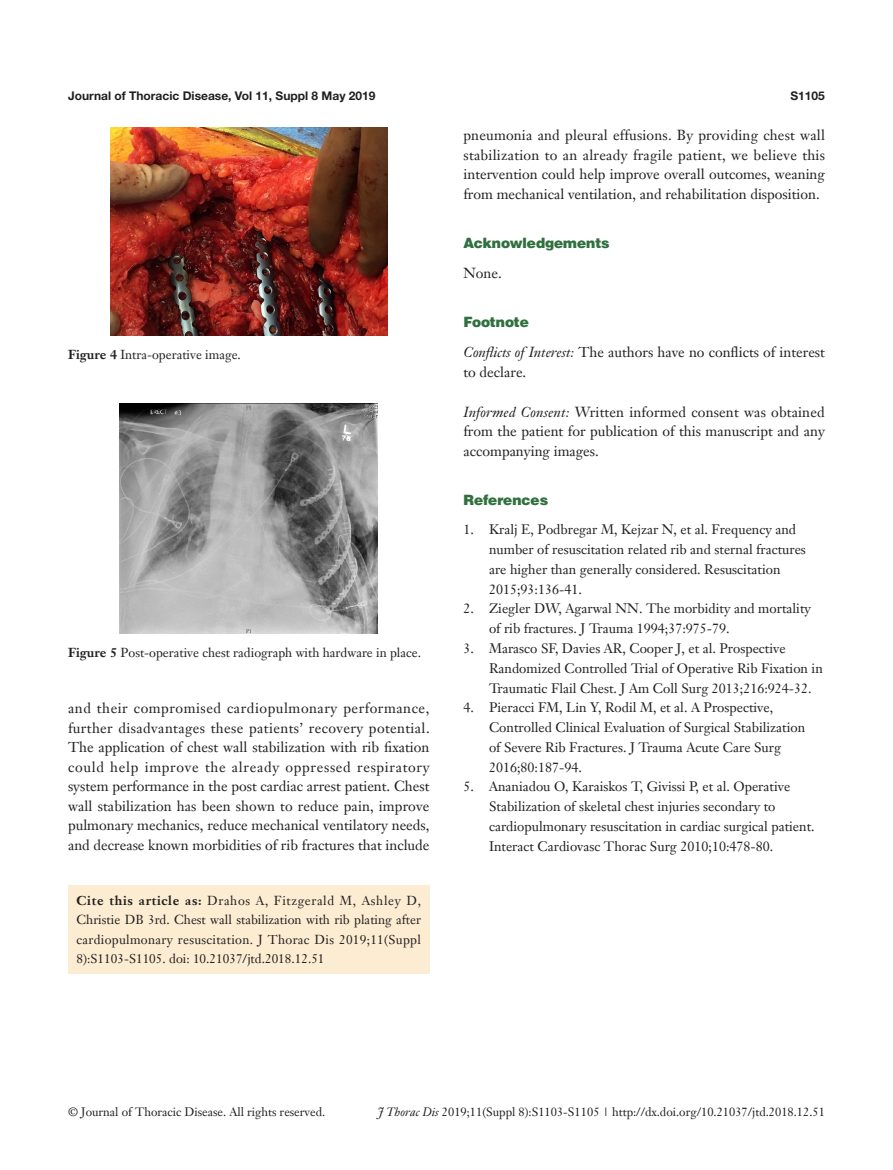
<style>
.page{position:relative;width:893px;height:1170px;background:#fff}
.page>*{position:absolute;margin:0;border:0;box-sizing:border-box;transform-origin:0 0}
.t1{font:14.25px/19.5px "Janson Text LT";color:#231f20;text-align:justify}
.t2{font:900 14.25px "Helvetica";color:#30703e}
.t3{font:13.5px/19.8px "Janson Text LT";color:#231f20}
.Cite{font:12.75px/19.5px "Janson Text LT";color:#231f20;text-align:justify}
.t4{font:12px "Janson Text LT";color:#231f20}
.t5{font:700 12px "Helvetica Neue LT Pro";color:#231f20}
.s1{font-weight:700}
.s2{font-style:italic}
</style>
<div class="page">
<img style="left:111px;top:128px;width:276px;height:207px">
<img style="left:120px;top:403px;width:258px;height:230px">
<div style="left:68px;top:885px;width:361px;height:88px;background:#fcedd2"></div>
<p class="t5" style="left:68px;top:88px;width:309px">Journal of Thoracic Disease, Vol 11, Suppl 8 May 2019</p>
<p class="t5" style="left:790px;top:88px;width:36px">S1105</p>
<p class="Cite" style="left:68px;top:344px;width:174px"><span class="s1">Figure 4</span> Intra-operative image.</p>
<p class="Cite" style="left:68px;top:642px;width:354px"><span class="s1">Figure 5</span> Post-operative chest radiograph with hardware in place.</p>
<p class="t1" style="left:68px;top:698px;width:363px">and their compromised cardiopulmonary performance, further disadvantages these patients’ recovery potential.<br>The application of chest wall stabilization with rib fixation could help improve the already oppressed respiratory system performance in the post cardiac arrest patient. Chest wall stabilization has been shown to reduce pain, improve pulmonary mechanics, reduce mechanical ventilatory needs, and decrease known morbidities of rib fractures that include</p>
<p class="Cite" style="left:77px;top:890px;width:346px"><span class="s1">Cite this article as:</span> Drahos A, Fitzgerald M, Ashley D, Christie DB 3rd. Chest wall stabilization with rib plating after cardiopulmonary resuscitation. J Thorac Dis 2019;11(Suppl 8):S1103-S1105. doi: 10.21037/jtd.2018.12.51</p>
<p class="t1" style="left:463px;top:125px;width:363px">pneumonia and pleural effusions. By providing chest wall stabilization to an already fragile patient, we believe this intervention could help improve overall outcomes, weaning from mechanical ventilation, and rehabilitation disposition.</p>
<p class="t2" style="left:463px;top:234px;width:148px">Acknowledgements</p>
<p class="t1" style="left:463px;top:263px;width:40px">None.</p>
<p class="t2" style="left:463px;top:313px;width:67px">Footnote</p>
<p class="t1" style="left:463px;top:342px;width:363px"><span class="s2">Conflicts of Interest:</span> The authors have no conflicts of interest to declare.</p>
<p class="t1" style="left:463px;top:401px;width:363px"><span class="s2">Informed Consent:</span> Written informed consent was obtained from the patient for publication of this manuscript and any accompanying images.</p>
<p class="t2" style="left:463px;top:490px;width:86px">References</p>
<p class="t3" style="left:489px;top:519px;width:318px;text-indent:-26px">1. Kralj E, Podbregar M, Kejzar N, et al. Frequency and number of resuscitation related rib and sternal fractures are higher than generally considered. Resuscitation 2015;93:136-41.</p>
<p class="t3" style="left:489px;top:598px;width:323px;text-indent:-26px">2. Ziegler DW, Agarwal NN. The morbidity and mortality of rib fractures. J Trauma 1994;37:975-79.</p>
<p class="t3" style="left:489px;top:638px;width:335px;text-indent:-26px">3. Marasco SF, Davies AR, Cooper J, et al. Prospective<br>Randomized Controlled Trial of Operative Rib Fixation in<br>Traumatic Flail Chest. J Am Coll Surg 2013;216:924-32.</p>
<p class="t3" style="left:489px;top:697px;width:318px;text-indent:-26px">4. Pieracci FM, Lin Y, Rodil M, et al. A Prospective, Controlled Clinical Evaluation of Surgical Stabilization of Severe Rib Fractures. J Trauma Acute Care Surg 2016;80:187-94.</p>
<p class="t3" style="left:489px;top:776px;width:327px;text-indent:-26px">5. Ananiadou O, Karaiskos T, Givissi P, et al. Operative Stabilization of skeletal chest injuries secondary to cardiopulmonary resuscitation in cardiac surgical patient.<br>Interact Cardiovasc Thorac Surg 2010;10:478-80.</p>
<p class="t4" style="left:68px;top:1104px;width:259px">© Journal of Thoracic Disease. All rights reserved.</p>
<p class="t4" style="left:378px;top:1104px;width:449px"><span class="s2">J Thorac Dis</span> 2019;11(Suppl 8):S1103-S1105 | http://dx.doi.org/10.21037/jtd.2018.12.51</p>
</div>
